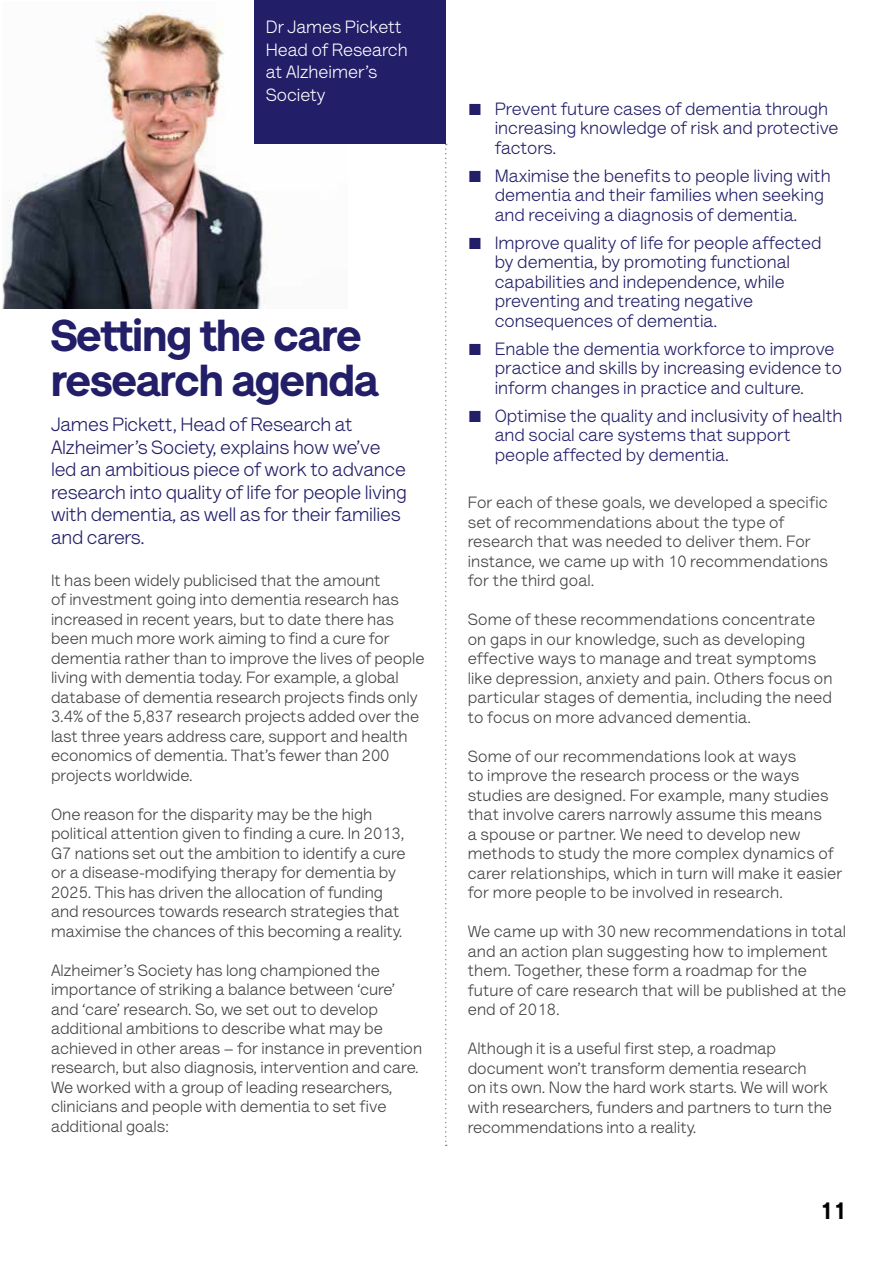
<style>
.page{position:relative;width:893px;height:1263px;background:#fff}
.page>*{position:absolute;margin:0;border:0;box-sizing:border-box;transform-origin:0 0}
.t1{font:900 45px/45px "AS Lettera Text";letter-spacing:-.01em;color:#221e67}
.t2{font:900 24px "AS Lettera Text";color:#000}
.t3{font:19.5px/22.5px "AS Lettera Text";letter-spacing:-.01em;color:#221e67}
.t4{font:18px/19.5px "AS Lettera Text";color:#221e67}
.t5{font:18px/22.5px "AS Lettera Text";color:#fff}
.t6{font:16.5px/19.5px "AS Lettera Text";color:#414042}
.s1{font-family:"Arial";font-size:24px}
</style>
<div class="page">
<svg style="left:445px;top:144px;width:2px;height:1002px"></svg>
<img style="left:2px;top:9px;width:261px;height:299px">
<div style="left:254px;top:0;width:192px;height:144px;background:#221e67"></div>
<p class="t5" style="left:266px;top:15px;width:143px">Dr James Pickett<br>Head of Research at Alzheimer’s<br>Society</p>
<h1 class="t1" style="left:51px;top:309px;width:329px">Setting the care research agenda</h1>
<p class="t3" style="left:51px;top:412px;width:357px">James Pickett, Head of Research at Alzheimer’s Society, explains how we’ve led an ambitious piece of work to advance research into quality of life for people living with dementia, as well as for their families and carers.</p>
<p class="t6" style="left:51px;top:569px;width:375px">It has been widely publicised that the amount<br>of investment going into dementia research has increased in recent years, but to date there has been much more work aiming to find a cure for dementia rather than to improve the lives of people living with dementia today. For example, a global database of dementia research projects finds only 3.4% of the 5,837 research projects added over the last three years address care, support and health economics of dementia. That’s fewer than 200 projects worldwide.</p>
<p class="t6" style="left:51px;top:803px;width:356px">One reason for the disparity may be the high political attention given to finding a cure. In 2013, G7 nations set out the ambition to identify a cure or a disease-modifying therapy for dementia by 2025. This has driven the allocation of funding and resources towards research strategies that maximise the chances of this becoming a reality.</p>
<p class="t6" style="left:51px;top:959px;width:373px">Alzheimer’s Society has long championed the importance of striking a balance between ‘cure’ and ‘care’ research. So, we set out to develop additional ambitions to describe what may be achieved in other areas – for instance in prevention research, but also diagnosis, intervention and care.<br>We worked with a group of leading researchers, clinicians and people with dementia to set five additional goals:</p>
<p class="t4" style="left:495px;top:97px;width:345px;text-indent:-27px"><span class="s1">■</span> Prevent future cases of dementia through increasing knowledge of risk and protective factors.</p>
<p class="t4" style="left:495px;top:164px;width:337px;text-indent:-27px"><span class="s1">■</span> Maximise the benefits to people living with dementia and their families when seeking and receiving a diagnosis of dementia.</p>
<p class="t4" style="left:495px;top:231px;width:328px;text-indent:-27px"><span class="s1">■</span> Improve quality of life for people affected by dementia, by promoting functional capabilities and independence, while preventing and treating negative consequences of dementia.</p>
<p class="t4" style="left:495px;top:337px;width:349px;text-indent:-27px"><span class="s1">■</span> Enable the dementia workforce to improve practice and skills by increasing evidence to inform changes in practice and culture.</p>
<p class="t4" style="left:495px;top:404px;width:349px;text-indent:-27px"><span class="s1">■</span> Optimise the quality and inclusivity of health and social care systems that support people affected by dementia.</p>
<p class="t6" style="left:468px;top:492px;width:362px">For each of these goals, we developed a specific set of recommendations about the type of research that was needed to deliver them. For instance, we came up with 10 recommendations for the third goal.</p>
<p class="t6" style="left:468px;top:609px;width:366px">Some of these recommendations concentrate on gaps in our knowledge, such as developing effective ways to manage and treat symptoms like depression, anxiety and pain. Others focus on particular stages of dementia, including the need to focus on more advanced dementia.</p>
<p class="t6" style="left:468px;top:745px;width:376px">Some of our recommendations look at ways<br>to improve the research process or the ways studies are designed. For example, many studies that involve carers narrowly assume this means<br>a spouse or partner. We need to develop new methods to study the more complex dynamics of carer relationships, which in turn will make it easier for more people to be involved in research.</p>
<p class="t6" style="left:468px;top:921px;width:380px">We came up with 30 new recommendations in total and an action plan suggesting how to implement them. Together, these form a roadmap for the future of care research that will be published at the end of 2018.</p>
<p class="t6" style="left:468px;top:1038px;width:366px">Although it is a useful first step, a roadmap document won’t transform dementia research<br>on its own. Now the hard work starts. We will work with researchers, funders and partners to turn the recommendations into a reality.</p>
<h2 class="t2" style="left:819px;top:1191px;width:28px">11</h2>
</div>
